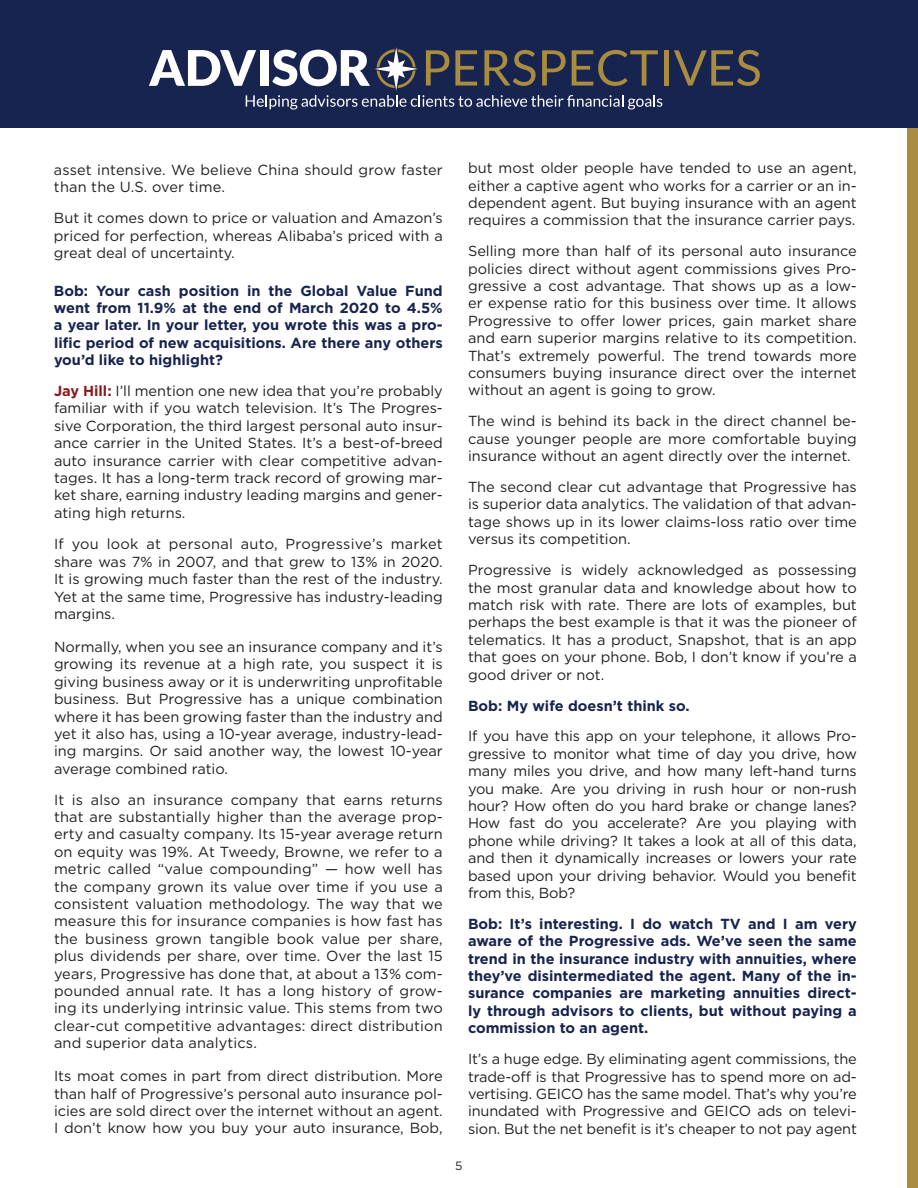
<style>
.page{position:relative;width:918px;height:1188px;background:#fff}
.page>*{position:absolute;margin:0;border:0;box-sizing:border-box;transform-origin:0 0}
.t1{font:14.55px/17.4px "Gotham";color:#231f20;text-align:justify}
.t2{font:700 14.55px/17.4px "Gotham";color:#182450;text-align:justify}
.t3{font:12px "Gotham";color:#231f20}
.s1{font-weight:700;color:#891a1c}
</style>
<div class="page">
<div style="left:907px;top:111px;width:11px;height:1077px;background:#a98c40"></div>
<div style="left:0;top:0;width:918px;height:127px;background:#182450"></div>
<hr style="left:664px;top:50px;width:4px;height:36px;background:#a98c40">
<svg style="left:674px;top:50px;width:86px;height:36px"></svg>
<svg style="left:149px;top:47px;width:513px;height:63px"></svg>
<p class="t1" style="left:54px;top:162px;width:390px">asset intensive. We believe China should grow faster than the U.S. over time.</p>
<p class="t1" style="left:54px;top:210px;width:390px">But it comes down to price or valuation and Amazon’s priced for perfection, whereas Alibaba’s priced with a great deal of uncertainty.</p>
<p class="t2" style="left:54px;top:283px;width:390px">Bob: Your cash position in the Global Value Fund went from 11.9% at the end of March 2020 to 4.5% a year later. In your letter, you wrote this was a pro&shy;lific period of new acquisitions. Are there any others you’d like to highlight?</p>
<p class="t1" style="left:54px;top:383px;width:390px"><span class="s1">Jay Hill:</span> I’ll mention one new idea that you’re probably familiar with if you watch television. It’s The Progres&shy;sive Corporation, the third largest personal auto insur&shy;ance carrier in the United States. It’s a best-of-breed auto insurance carrier with clear competitive advan&shy;tages. It has a long-term track record of growing mar&shy;ket share, earning industry leading margins and gener&shy;ating high returns.</p>
<p class="t1" style="left:54px;top:537px;width:390px">If you look at personal auto, Progressive’s market share was 7% in 2007, and that grew to 13% in 2020.<br>It is growing much faster than the rest of the industry.<br>Yet at the same time, Progressive has industry-leading margins.</p>
<p class="t1" style="left:54px;top:639px;width:390px">Normally, when you see an insurance company and it’s growing its revenue at a high rate, you suspect it is giving business away or it is underwriting unprofitable business. But Progressive has a unique combination where it has been growing faster than the industry and yet it also has, using a 10-year average, industry-lead&shy;ing margins. Or said another way, the lowest 10-year average combined ratio.</p>
<p class="t1" style="left:54px;top:792px;width:390px">It is also an insurance company that earns returns that are substantially higher than the average prop&shy;erty and casualty company. Its 15-year average return on equity was 19%. At Tweedy, Browne, we refer to a metric called “value compounding” — how well has the company grown its value over time if you use a consistent valuation methodology. The way that we measure this for insurance companies is how fast has the business grown tangible book value per share, plus dividends per share, over time. Over the last 15 years, Progressive has done that, at about a 13% com&shy;pounded annual rate. It has a long history of grow&shy;ing its underlying intrinsic value. This stems from two clear-cut competitive advantages: direct distribution and superior data analytics.</p>
<p class="t1" style="left:54px;top:1068px;width:390px">Its moat comes in part from direct distribution. More than half of Progressive’s personal auto insurance pol&shy;icies are sold direct over the internet without an agent.<br>I don’t know how you buy your auto insurance, Bob,</p>
<p class="t1" style="left:468px;top:160px;width:390px">but most older people have tended to use an agent, either a captive agent who works for a carrier or an in&shy;dependent agent. But buying insurance with an agent requires a commission that the insurance carrier pays.</p>
<p class="t1" style="left:468px;top:244px;width:390px">Selling more than half of its personal auto insurance policies direct without agent commissions gives Pro&shy;gressive a cost advantage. That shows up as a low&shy;er expense ratio for this business over time. It allows Progressive to offer lower prices, gain market share and earn superior margins relative to its competition.<br>That’s extremely powerful. The trend towards more consumers buying insurance direct over the internet without an agent is going to grow.</p>
<p class="t1" style="left:468px;top:414px;width:390px">The wind is behind its back in the direct channel be&shy;cause younger people are more comfortable buying insurance without an agent directly over the internet.</p>
<p class="t1" style="left:468px;top:479px;width:390px">The second clear cut advantage that Progressive has is superior data analytics. The validation of that advan&shy;tage shows up in its lower claims-loss ratio over time versus its competition.</p>
<p class="t1" style="left:468px;top:562px;width:390px">Progressive is widely acknowledged as possessing the most granular data and knowledge about how to match risk with rate. There are lots of examples, but perhaps the best example is that it was the pioneer of telematics. It has a product, Snapshot, that is an app that goes on your phone. Bob, I don’t know if you’re a good driver or not.</p>
<p class="t2" style="left:468px;top:698px;width:223px">Bob: My wife doesn’t think so.</p>
<p class="t1" style="left:468px;top:729px;width:390px">If you have this app on your telephone, it allows Pro&shy;gressive to monitor what time of day you drive, how many miles you drive, and how many left-hand turns you make. Are you driving in rush hour or non-rush hour? How often do you hard brake or change lanes?<br>How fast do you accelerate? Are you playing with phone while driving? It takes a look at all of this data, and then it dynamically increases or lowers your rate based upon your driving behavior. Would you benefit from this, Bob?</p>
<p class="t2" style="left:468px;top:916px;width:390px">Bob: It’s interesting. I do watch TV and I am very aware of the Progressive ads. We’ve seen the same trend in the insurance industry with annuities, where they’ve disintermediated the agent. Many of the in&shy;surance companies are marketing annuities direct&shy;ly through advisors to clients, but without paying a commission to an agent.</p>
<p class="t1" style="left:468px;top:1051px;width:390px">It’s a huge edge. By eliminating agent commissions, the trade-off is that Progressive has to spend more on ad&shy;vertising. GEICO has the same model. That’s why you’re inundated with Progressive and GEICO ads on televi&shy;sion. But the net benefit is it’s cheaper to not pay agent</p>
<p class="t3" style="left:455px;top:1161px;width:9px">5</p>
</div>
